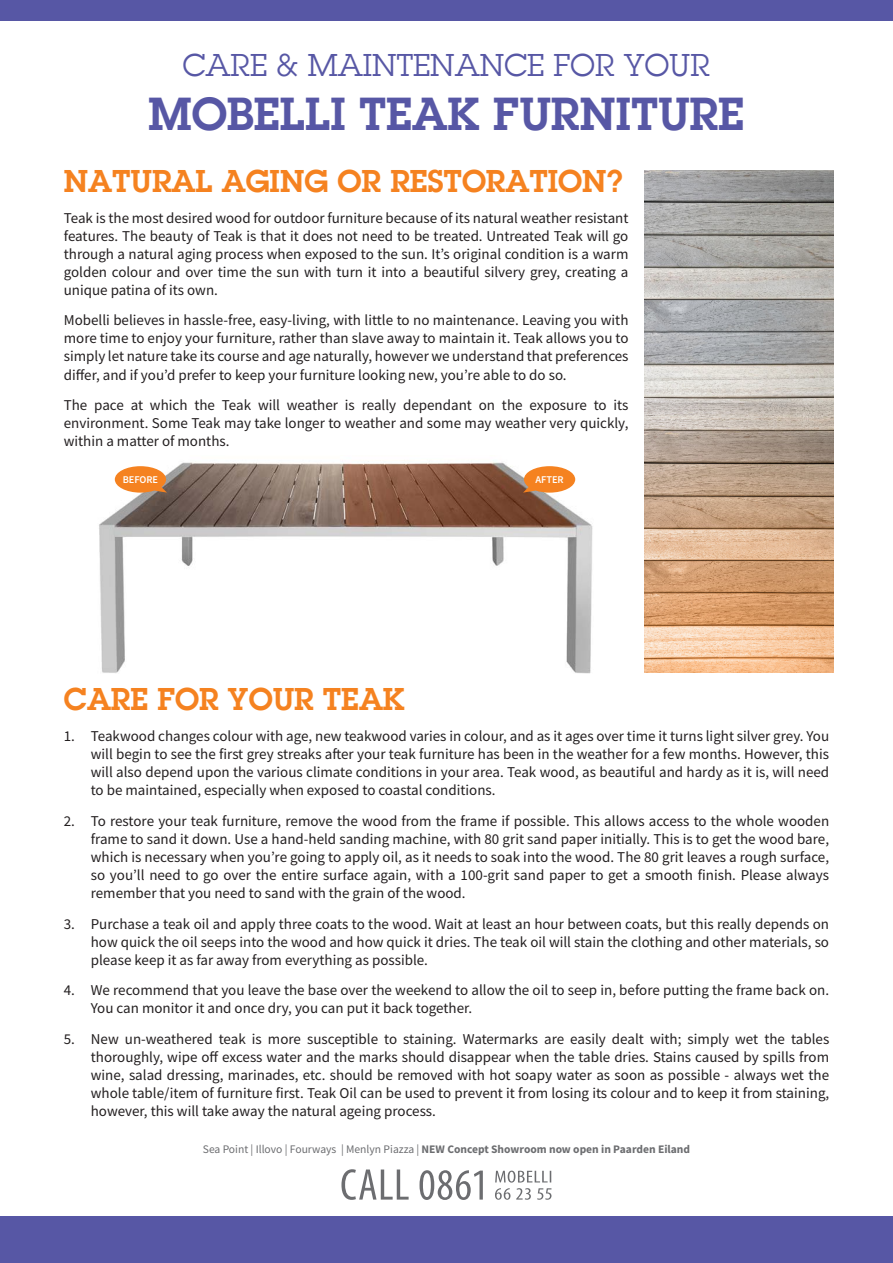
<style>
.page{position:relative;width:893px;height:1263px;background:#fff}
.page>*{position:absolute;margin:0;border:0;box-sizing:border-box;transform-origin:0 0}
.t1{font:600 45px "Lubalin Graph";color:#5757a5}
.Paragraph_Style_3{font:600 30.6px "Lubalin Graph";color:#f58220}
.t2{font:30.6px "Lubalin Graph";color:#5757a5}
.Paragraph_Style_1{font:15px/18px "Source Sans Pro";color:#231f20;text-align:justify}
.t3{font:700 11.55px "Source Sans Pro";color:#6c6d70}
.Paragraph_Style_2{font:600 10.35px "Source Sans Pro";color:#fff}
.s1{font-weight:400}
</style>
<div class="page">
<div style="left:0;top:0;width:893px;height:21px;background:#5757a5"></div>
<div style="left:0;top:1216px;width:893px;height:47px;background:#5757a5"></div>
<img style="left:644px;top:170px;width:189px;height:503px">
<img style="left:99px;top:461px;width:494px;height:213px">
<svg style="left:523px;top:466px;width:52px;height:27px"></svg>
<svg style="left:115px;top:466px;width:52px;height:27px"></svg>
<svg style="left:341px;top:1169px;width:210px;height:31px"></svg>
<p class="t2" style="left:183px;top:46px;width:529px">CARE &amp; MAINTENANCE FOR YOUR</p>
<p class="t1" style="left:149px;top:85px;width:597px">MOBELLI TEAK FURNITURE</p>
<p class="Paragraph_Style_3" style="left:64px;top:161px;width:561px">NATURAL AGING OR RESTORATION?</p>
<p class="Paragraph_Style_1" style="left:64px;top:209px;width:566px">Teak is the most desired wood for outdoor furniture because of its natural weather resistant features. The beauty of Teak is that it does not need to be treated. Untreated Teak will go through a natural aging process when exposed to the sun. It’s original condition is a warm golden colour and over time the sun with turn it into a beautiful silvery grey, creating a unique patina of its own.</p>
<p class="Paragraph_Style_1" style="left:64px;top:311px;width:566px">Mobelli believes in hassle-free, easy-living, with little to no maintenance. Leaving you with more time to enjoy your furniture, rather than slave away to maintain it. Teak allows you to simply let nature take its course and age naturally, however we understand that preferences differ, and if you’d prefer to keep your furniture looking new, you’re able to do so.</p>
<p class="Paragraph_Style_1" style="left:64px;top:396px;width:566px">The pace at which the Teak will weather is really dependant on the exposure to its environment. Some Teak may take longer to weather and some may weather very quickly, within a matter of months.</p>
<p class="Paragraph_Style_2" style="left:123px;top:473px;width:37px">BEFORE</p>
<p class="Paragraph_Style_2" style="left:535px;top:473px;width:30px">AFTER</p>
<p class="Paragraph_Style_3" style="left:64px;top:679px;width:343px">CARE FOR YOUR TEAK</p>
<p class="Paragraph_Style_1" style="left:91px;top:727px;width:740px;text-indent:-27px">1. Teakwood changes colour with age, new teakwood varies in colour, and as it ages over time it turns light silver grey. You will begin to see the first grey streaks after your teak furniture has been in the weather for a few months. However, this will also depend upon the various climate conditions in your area. Teak wood, as beautiful and hardy as it is, will need to be maintained, especially when exposed to coastal conditions.</p>
<p class="Paragraph_Style_1" style="left:91px;top:812px;width:740px;text-indent:-27px">2. To restore your teak furniture, remove the wood from the frame if possible. This allows access to the whole wooden frame to sand it down. Use a hand-held sanding machine, with 80 grit sand paper initially. This is to get the wood bare, which is necessary when you’re going to apply oil, as it needs to soak into the wood. The 80 grit leaves a rough surface, so you’ll need to go over the entire surface again, with a 100-grit sand paper to get a smooth finish. Please always remember that you need to sand with the grain of the wood.</p>
<p class="Paragraph_Style_1" style="left:91px;top:914px;width:740px;text-indent:-27px">3. Purchase a teak oil and apply three coats to the wood. Wait at least an hour between coats, but this really depends on how quick the oil seeps into the wood and how quick it dries. The teak oil will stain the clothing and other materials, so please keep it as far away from everything as possible.</p>
<p class="Paragraph_Style_1" style="left:91px;top:981px;width:740px;text-indent:-27px">4. We recommend that you leave the base over the weekend to allow the oil to seep in, before putting the frame back on.<br>You can monitor it and once dry, you can put it back together.</p>
<p class="Paragraph_Style_1" style="left:91px;top:1030px;width:740px;text-indent:-27px">5. New un-weathered teak is more susceptible to staining. Watermarks are easily dealt with; simply wet the tables thoroughly, wipe off excess water and the marks should disappear when the table dries. Stains caused by spills from wine, salad dressing, marinades, etc. should be removed with hot soapy water as soon as possible - always wet the whole table/item of furniture first. Teak Oil can be used to prevent it from losing its colour and to keep it from staining, however, this will take away the natural ageing process.</p>
<p class="t3" style="left:203px;top:1141px;width:489px"><span class="s1">Sea Point | Illovo | Fourways | Menlyn Piazza |</span> NEW Concept Showroom now open in Paarden Eiland</p>
</div>
